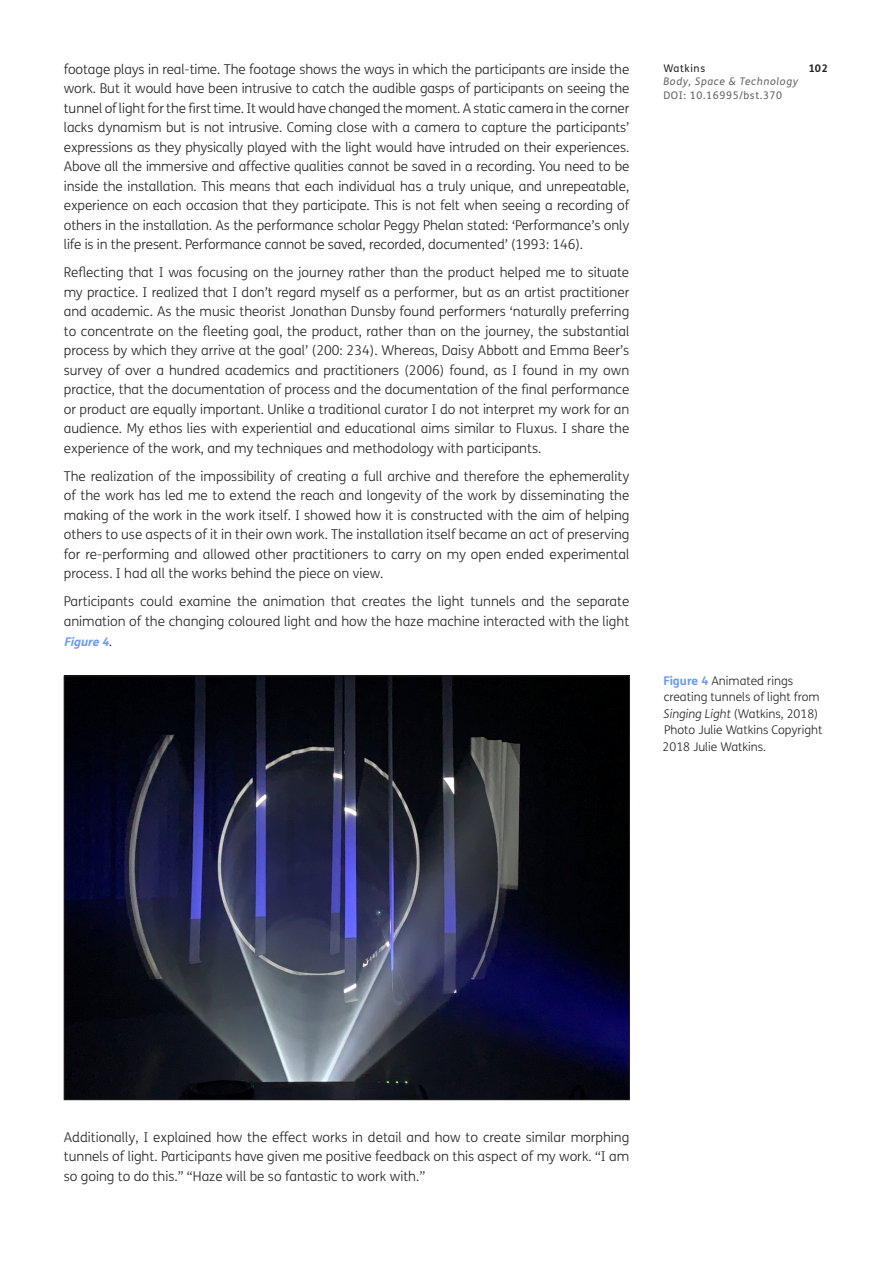
<style>
.page{position:relative;width:893px;height:1263px;background:#fff}
.page>*{position:absolute;margin:0;border:0;box-sizing:border-box;transform-origin:0 0}
.Body_Copy{font:300 13.5px/19.5px "FS Me";color:#231f20;text-align:justify}
.Figure_copy{font:300 12px/16.5px "FS Me";color:#231f20}
.Body_Copy-2{font:italic 700 12px "FS Me";color:#69f}
.t1{font:italic 10.5px "FS Me";letter-spacing:.06em;color:#636366}
.t2{font:10.5px "FS Me";letter-spacing:.06em;color:#636366}
.t3{font:10.5px "FS Me";letter-spacing:.06em;color:#231f20}
.t4{font:700 10.5px "FS Me";color:#231f20}
.s1{font-weight:300;font-style:normal;font-size:13.5px;color:#231f20}
.s2{font-weight:700;color:#69f}
.s3{font-style:italic}
</style>
<div class="page">
<img style="left:66px;top:677px;width:562px;height:421px">
<p class="Body_Copy" style="left:64px;top:60px;width:567px">footage plays in real-time. The footage shows the ways in which the participants are inside the work. But it would have been intrusive to catch the audible gasps of participants on seeing the tunnel of light for the first time. It would have changed the moment. A static camera in the corner lacks dynamism but is not intrusive. Coming close with a camera to capture the participants’ expressions as they physically played with the light would have intruded on their experiences.<br>Above all the immersive and affective qualities cannot be saved in a recording. You need to be inside the installation. This means that each individual has a truly unique, and unrepeatable, experience on each occasion that they participate. This is not felt when seeing a recording of others in the installation. As the performance scholar Peggy Phelan stated: ‘Performance’s only life is in the present. Performance cannot be saved, recorded, documented’ (1993: 146).</p>
<p class="Body_Copy" style="left:64px;top:263px;width:567px">Reflecting that I was focusing on the journey rather than the product helped me to situate my practice. I realized that I don’t regard myself as a performer, but as an artist practitioner and academic. As the music theorist Jonathan Dunsby found performers ‘naturally preferring to concentrate on the fleeting goal, the product, rather than on the journey, the substantial process by which they arrive at the goal’ (200: 234). Whereas, Daisy Abbott and Emma Beer’s survey of over a hundred academics and practitioners (2006) found, as I found in my own practice, that the documentation of process and the documentation of the final performance or product are equally important. Unlike a traditional curator I do not interpret my work for an audience. My ethos lies with experiential and educational aims similar to Fluxus. I share the experience of the work, and my techniques and methodology with participants.</p>
<p class="Body_Copy" style="left:64px;top:467px;width:567px">The realization of the impossibility of creating a full archive and therefore the ephemerality of the work has led me to extend the reach and longevity of the work by disseminating the making of the work in the work itself. I showed how it is constructed with the aim of helping others to use aspects of it in their own work. The installation itself became an act of preserving for re-performing and allowed other practitioners to carry on my open ended experimental process. I had all the works behind the piece on view.</p>
<p class="Body_Copy" style="left:64px;top:592px;width:567px">Participants could examine the animation that creates the light tunnels and the separate animation of the changing coloured light and how the haze machine interacted with the light</p>
<p class="Body_Copy-2" style="left:64px;top:634px;width:50px">Figure 4<span class="s1">.</span></p>
<p class="t3" style="left:663px;top:62px;width:43px">Watkins</p>
<p class="t4" style="left:809px;top:61px;width:21px">102</p>
<p class="t1" style="left:663px;top:75px;width:136px">Body, Space &amp; Technology</p>
<p class="t2" style="left:663px;top:89px;width:120px">DOI: 10.16995/bst.370</p>
<p class="Figure_copy" style="left:663px;top:672px;width:161px"><span class="s2">Figure 4</span> Animated rings creating tunnels of light from<br><span class="s3">Singing Light</span> (Watkins, 2018)<br>Photo Julie Watkins Copyright<br>2018 Julie Watkins.</p>
<p class="Body_Copy" style="left:64px;top:1127px;width:567px">Additionally, I explained how the effect works in detail and how to create similar morphing tunnels of light. Participants have given me positive feedback on this aspect of my work. “I am so going to do this.” “Haze will be so fantastic to work with.”</p>
</div>
